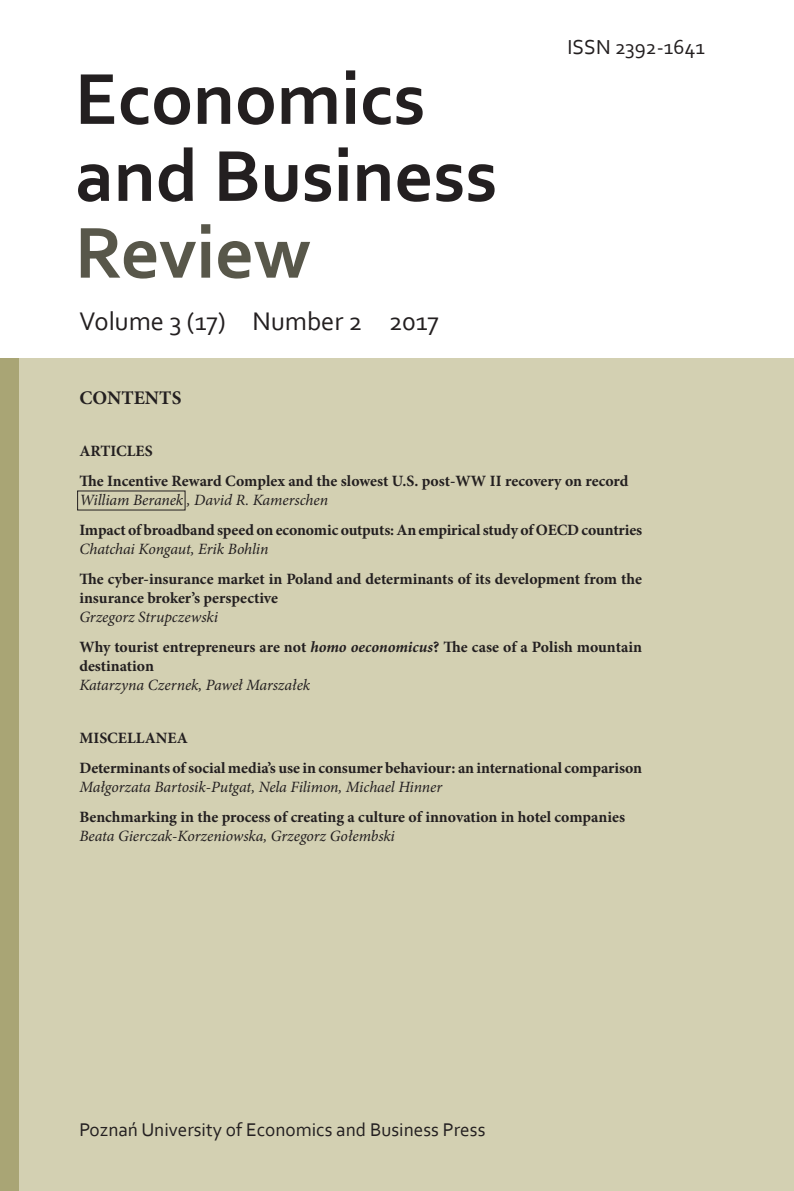
<style>
.page{position:relative;width:794px;height:1191px;background:#fff}
.page>*{position:absolute;margin:0;border:0;box-sizing:border-box;transform-origin:0 0}
.t1{font:700 75.6px/77px "Corbel";color:#231f20}
.t2{font:700 75.6px "Corbel";color:#58574a}
.t3{font:26.6px "Corbel";color:#231f20}
.t4{font:21.18px "Corbel";color:#231f20}
.t5{font:19.25px "Corbel";color:#231f20}
.t6{font:700 19.25px "Minion Pro";color:#231f20}
.t7{font:700 15.75px/30.1px "Minion Pro";letter-spacing:-.005em;color:#231f20}
.t8{font:italic 15.75px "Minion Pro";letter-spacing:-.005em;color:#231f20}
.s1{font-weight:400;font-style:italic}
.s2{font-style:italic}
</style>
<div class="page">
<div style="left:0;top:358px;width:20px;height:833px;background:#a9a575"></div>
<div style="left:20px;top:358px;width:774px;height:833px;background:#d3d0b2"></div>
<h1 class="t1" style="left:75px;top:58px;width:424px">Economics and Business</h1>
<h1 class="t2" style="left:75px;top:206px;width:237px">Review</h1>
<h2 class="t3" style="left:79px;top:304px;width:361px">Volume 3 (17) Number 2 2017</h2>
<p class="t6" style="left:79px;top:384px;width:103px">CONTENTS</p>
<h3 class="t4" style="left:567px;top:34px;width:139px">ISSN 2392-1641</h3>
<p class="t7" style="left:97px;top:436px;width:533px;text-indent:-17px">ARTICLES<br>e Incentive Reward Complex and the slowest U.S. post-WW II recovery on record</p>
<p class="t8" style="left:79px;top:489px;width:250px">William Beranek , David R. Kamerschen</p>
<p class="t7" style="left:79px;top:515px;width:564px">Impact of broadband speed on economic outputs: An empirical study of OECD countries</p>
<p class="t8" style="left:79px;top:538px;width:190px">Chatchai Kongaut, Erik Bohlin</p>
<p class="t7" style="left:79px;top:569px;width:564px;line-height:18.9px;text-indent:17px">e cyber-insurance market in Poland and determinants of its development from the insurance broker’s perspective</p>
<p class="t7" style="left:79px;top:602px;width:361px"><span class="s1">Grzegorz Strupczewski<br></span>Why tourist entrepreneurs are not <span class="s2">homo oeconomicus</span>?</p>
<p class="t7" style="left:461px;top:632px;width:182px">e case of a Polish mountain</p>
<p class="t7" style="left:79px;top:651px;width:76px">destination</p>
<p class="t8" style="left:79px;top:674px;width:232px">Katarzyna Czernek, Paweł Marszałek</p>
<p class="t7" style="left:79px;top:722px;width:564px">MISCELLANEA<br>Determinants of social media’s use in consumer behaviour: an international comparison</p>
<p class="t8" style="left:79px;top:775px;width:364px">Małgorzata Bartosik-Putgat, Nela Filimon, Michael Hinner</p>
<p class="t7" style="left:79px;top:801px;width:547px">Benchmarking in the process of creating a culture of innovation in hotel companies</p>
<p class="t8" style="left:79px;top:824px;width:317px">Beata Gierczak-Korzeniowska, Grzegorz Gołembski</p>
<p class="t5" style="left:79px;top:1117px;width:407px">Poznań University of Economics and Business Press</p>
</div>
